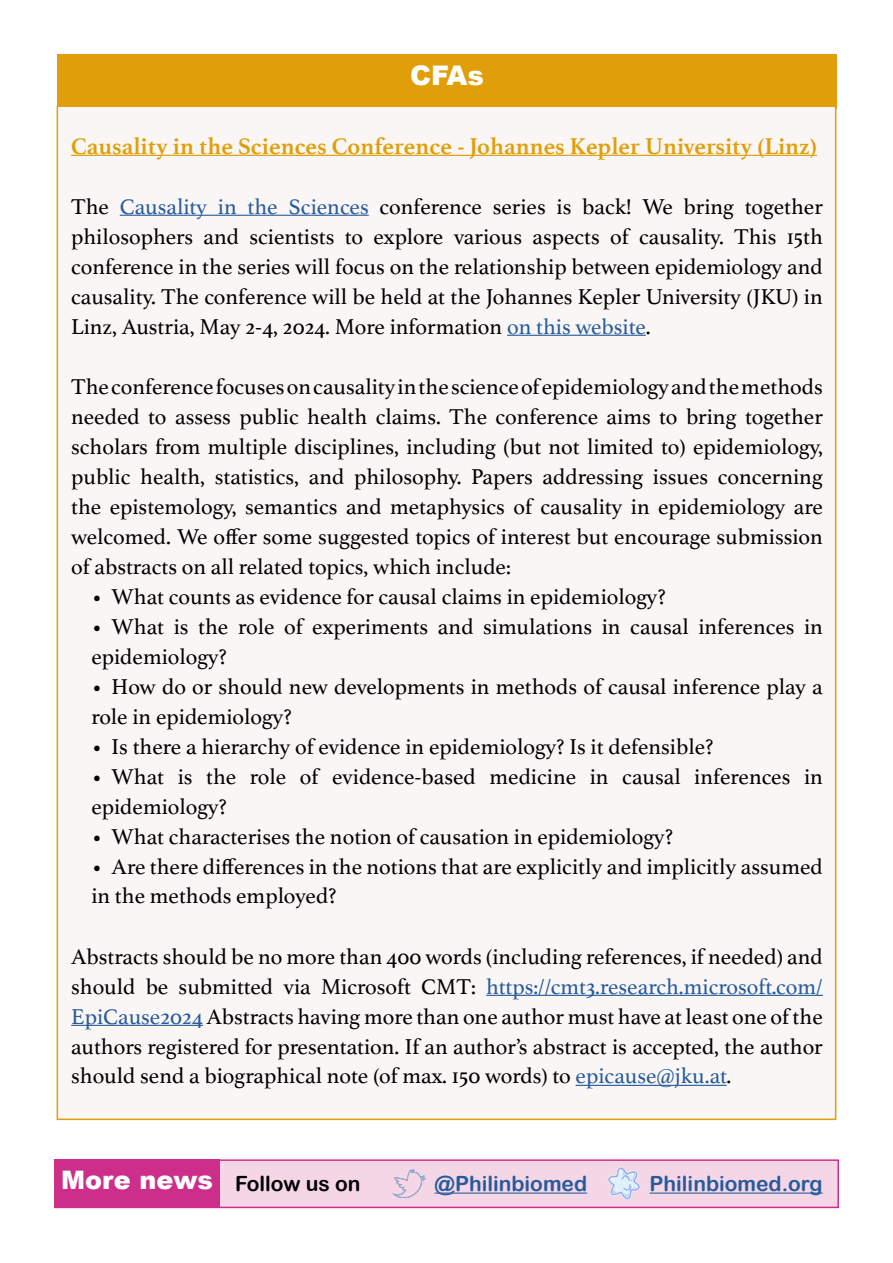
<style>
.page{position:relative;width:893px;height:1263px;background:#fff}
.page>*{position:absolute;margin:0;border:0;box-sizing:border-box;transform-origin:0 0}
.t1{font:900 27px "Arial";color:#fff}
.t2{font:700 24px "Athelas";color:#e09f09}
.t3{font:22.5px/30px "Athelas";color:#000}
.t4{font:21px "Arial Rounded MT Bold";color:#275b9b}
.t5{font:21px "Arial Rounded MT Bold";color:#000}
.s1{color:#275b9b}
.s2{font-family:"Arial";font-weight:900;font-size:25.5px;color:#fff}
</style>
<div class="page">
<div style="left:54px;top:1159px;width:785px;height:49px;background:#f5d6e7;border:2px solid #cd2e89"></div>
<div style="left:54px;top:1159px;width:165px;height:48px;background:#cd2e89"></div>
<img style="left:393px;top:1169px;width:32px;height:28px">
<hr style="left:434px;top:1192px;width:153px;height:1px;background:#275b9b">
<img style="left:608px;top:1167px;width:32px;height:32px">
<hr style="left:650px;top:1192px;width:173px;height:1px;background:#275b9b">
<div style="left:57px;top:54px;width:779px;height:55px;background:#e09f09"></div>
<div style="left:57px;top:105px;width:779px;height:1015px;background:#f9f6f5;border:2px solid #e09f09"></div>
<hr style="left:71px;top:155px;width:746px;height:1px;background:#e09f09">
<hr style="left:120px;top:215px;width:249px;height:1px;background:#275b9b">
<hr style="left:507px;top:335px;width:139px;height:1px;background:#275b9b">
<hr style="left:486px;top:995px;width:337px;height:1px;background:#275b9b">
<hr style="left:71px;top:1025px;width:132px;height:1px;background:#275b9b">
<hr style="left:576px;top:1085px;width:151px;height:1px;background:#275b9b">
<p class="t1" style="left:410px;top:56px;width:75px">CFAs</p>
<p class="t2" style="left:71px;top:126px;width:747px">Causality in the Sciences Conference - Johannes Kepler University (Linz)</p>
<p class="t3" style="left:71px;top:190px;width:753px;text-align:justify">The <span class="s1">Causality in the Sciences</span> conference series is back! We bring together philosophers and scientists to explore various aspects of causality. This 15th conference in the series will focus on the relationship between epidemiology and causality. The conference will be held at the Johannes Kepler University (JKU) in Linz, Austria, May 2-4, 2024. More information <span class="s1">on this website</span>.</p>
<p class="t3" style="left:71px;top:370px;width:753px;text-align:justify">The conference focuses on causality in the science of epidemiology and the methods needed to assess public health claims. The conference aims to bring together scholars from multiple disciplines, including (but not limited to) epidemiology, public health, statistics, and philosophy. Papers addressing issues concerning the epistemology, semantics and metaphysics of causality in epidemiology are welcomed. We offer some suggested topics of interest but encourage submission of abstracts on all related topics, which include:</p>
<p class="t3" style="left:91px;top:580px;width:576px">• What counts as evidence for causal claims in epidemiology?</p>
<p class="t3" style="left:91px;top:610px;width:733px">• What is the role of experiments and simulations in causal inferences in epidemiology?</p>
<p class="t3" style="left:91px;top:670px;width:733px">• How do or should new developments in methods of causal inference play a role in epidemiology?</p>
<p class="t3" style="left:91px;top:730px;width:624px">• Is there a hierarchy of evidence in epidemiology? Is it defensible?</p>
<p class="t3" style="left:91px;top:760px;width:733px">• What is the role of evidence-based medicine in causal inferences in epidemiology?</p>
<p class="t3" style="left:91px;top:820px;width:583px">• What characterises the notion of causation in epidemiology?</p>
<p class="t3" style="left:91px;top:850px;width:733px">• Are there differences in the notions that are explicitly and implicitly assumed in the methods employed?</p>
<p class="t3" style="left:71px;top:940px;width:753px;text-align:justify">Abstracts should be no more than 400 words (including references, if needed) and should be submitted via Microsoft CMT: <span class="s1">https://cmt3.research.microsoft.com/ EpiCause2024</span> Abstracts having more than one author must have at least one of the authors registered for presentation. If an author’s abstract is accepted, the author should send a biographical note (of max. 150 words) to <span class="s1">epicause@jku.at</span>.</p>
<p class="t5" style="left:61px;top:1171px;width:301px"><span class="s2">More news</span> Follow us on</p>
<p class="t4" style="left:434px;top:1171px;width:154px">@Philinbiomed</p>
<p class="t4" style="left:650px;top:1171px;width:175px">Philinbiomed.org</p>
</div>
